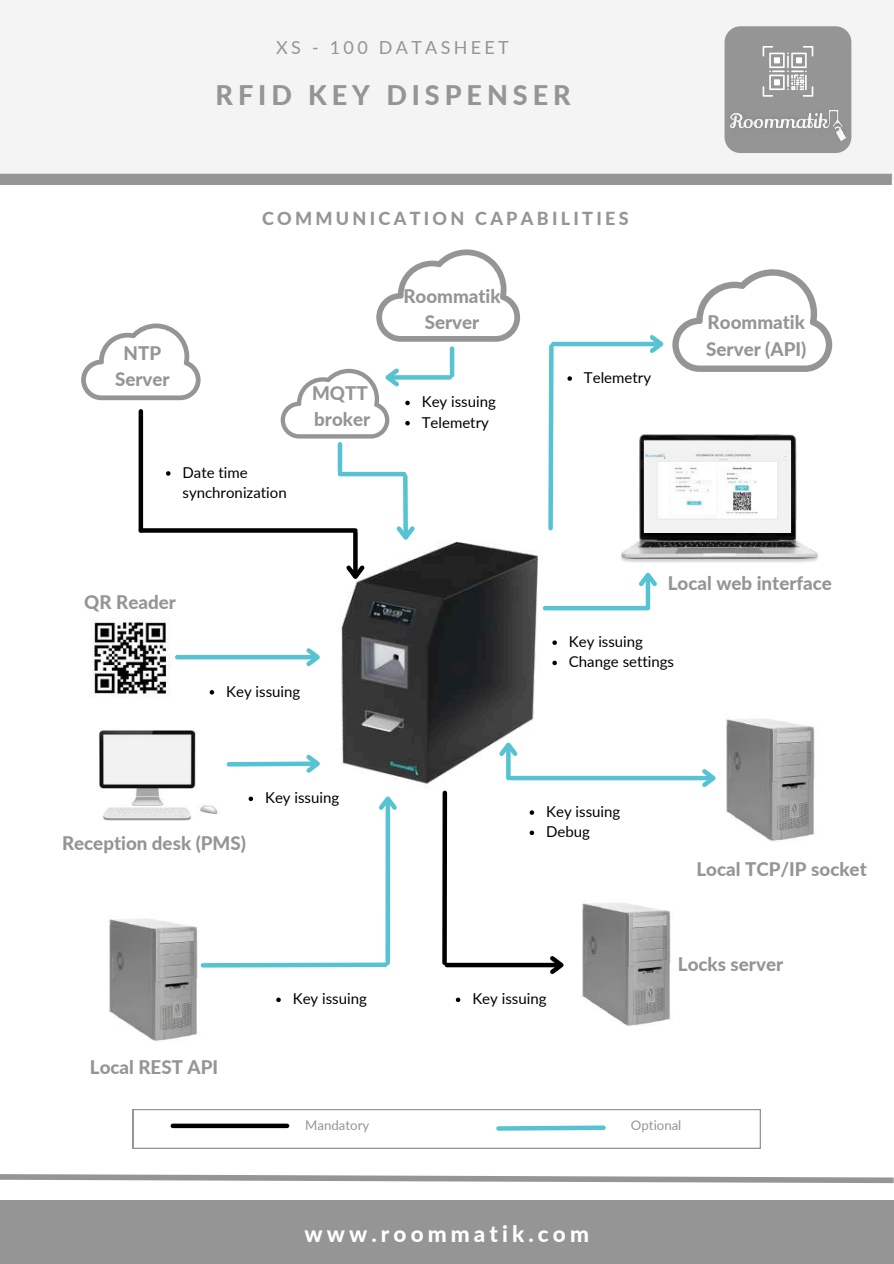
<style>
.page{position:relative;width:894px;height:1264px;background:#fff}
.page>*{position:absolute;margin:0;border:0;box-sizing:border-box;transform-origin:0 0}
.t1{font:800 27px "Lato";letter-spacing:.18em;color:#959595}
.t2{font:800 22.5px "Lato";letter-spacing:.18em;color:#fff}
.t3{font:800 18.75px/26.1px "Lato";color:#959595;text-align:center}
.t4{font:800 18px "Lato";letter-spacing:.18em;color:#959595}
.t5{font:18px "Lato";letter-spacing:.18em;color:#959595}
.t6{font:15px/20.2px "Lato";color:#000}
.t7{font:13.2px "Lato";color:#959595}
</style>
<div class="page">
<div style="left:0;top:0;width:893px;height:179px;background:#f4f4f4"></div>
<div style="left:0;top:174px;width:891px;height:11px;background:#959595"></div>
<div style="left:0;top:1199px;width:893px;height:64px;background:#959595"></div>
<svg style="left:0;top:1174px;width:893px;height:10px"></svg>
<img style="left:305px;top:528px;width:278px;height:273px">
<img style="left:90px;top:619px;width:78px;height:76px">
<hr style="left:177px;top:655px;width:139px;height:4px;background:#55c3d2">
<svg style="left:302px;top:644px;width:23px;height:26px"></svg>
<img style="left:621px;top:434px;width:198px;height:129px">
<div style="left:644px;top:441px;width:146px;height:91px;background:#f2f2f2"></div>
<img style="left:644px;top:451px;width:143px;height:67px">
<hr style="left:545px;top:606px;width:102px;height:4px;background:#55c3d2">
<div style="left:645px;top:576px;width:5px;height:30px;background:#55c3d2"></div>
<svg style="left:639px;top:572px;width:18px;height:18px"></svg>
<img style="left:726px;top:718px;width:89px;height:123px">
<div style="left:510px;top:775px;width:202px;height:5px;background:#55c3d2"></div>
<svg style="left:698px;top:769px;width:18px;height:18px"></svg>
<svg style="left:506px;top:760px;width:4px;height:18px"></svg>
<svg style="left:495px;top:737px;width:26px;height:23px"></svg>
<img style="left:99px;top:728px;width:119px;height:93px">
<svg style="left:226px;top:750px;width:99px;height:26px"></svg>
<img style="left:109px;top:918px;width:89px;height:123px">
<svg style="left:200px;top:962px;width:190px;height:6px"></svg>
<div style="left:385px;top:799px;width:5px;height:163px;background:#55c3d2"></div>
<svg style="left:374px;top:791px;width:27px;height:23px"></svg>
<img style="left:582px;top:903px;width:89px;height:123px">
<div style="left:446px;top:962px;width:114px;height:5px;background:#000"></div>
<svg style="left:546px;top:956px;width:18px;height:18px"></svg>
<div style="left:442px;top:792px;width:5px;height:170px;background:#000"></div>
<svg style="left:141px;top:528px;width:214px;height:4px"></svg>
<svg style="left:81px;top:323px;width:119px;height:77px"></svg>
<svg style="left:209px;top:690px;width:5px;height:4px"></svg>
<svg style="left:552px;top:640px;width:4px;height:5px"></svg>
<svg style="left:552px;top:660px;width:4px;height:5px"></svg>
<svg style="left:529px;top:810px;width:5px;height:4px"></svg>
<svg style="left:529px;top:830px;width:5px;height:5px"></svg>
<svg style="left:248px;top:796px;width:5px;height:5px"></svg>
<svg style="left:276px;top:997px;width:5px;height:5px"></svg>
<svg style="left:455px;top:997px;width:5px;height:5px"></svg>
<svg style="left:166px;top:471px;width:4px;height:4px"></svg>
<svg style="left:546px;top:342px;width:9px;height:190px"></svg>
<svg style="left:567px;top:376px;width:5px;height:5px"></svg>
<div style="left:138px;top:411px;width:5px;height:119px;background:#000"></div>
<hr style="left:553px;top:342px;width:106px;height:4px;background:#55c3d2">
<svg style="left:645px;top:269px;width:186px;height:103px"></svg>
<svg style="left:353px;top:532px;width:4px;height:29px"></svg>
<svg style="left:342px;top:561px;width:26px;height:23px"></svg>
<div style="left:403px;top:476px;width:5px;height:60px;background:#55c3d2"></div>
<svg style="left:392px;top:522px;width:26px;height:23px"></svg>
<svg style="left:133px;top:1109px;width:627px;height:39px"></svg>
<svg style="left:376px;top:249px;width:144px;height:93px"></svg>
<div style="left:449px;top:348px;width:5px;height:27px;background:#55c3d2"></div>
<hr style="left:340px;top:472px;width:64px;height:4px;background:#55c3d2">
<div style="left:337px;top:444px;width:5px;height:28px;background:#55c3d2"></div>
<svg style="left:409px;top:375px;width:40px;height:4px"></svg>
<svg style="left:280px;top:368px;width:129px;height:70px"></svg>
<div style="left:724px;top:26px;width:127px;height:127px;background:#959595;border-radius:16px"></div>
<img style="left:730px;top:110px;width:115px;height:30px">
<svg style="left:762px;top:46px;width:51px;height:51px"></svg>
<p class="t5" style="left:276px;top:36px;width:234px">XS - 100 DATASHEET</p>
<h1 class="t1" style="left:215px;top:78px;width:356px">RFID KEY DISPENSER</h1>
<p class="t4" style="left:262px;top:207px;width:368px">COMMUNICATION CAPABILITIES</p>
<p class="t3" style="left:115px;top:339px;width:56px">NTP<br>Server</p>
<p class="t6" style="left:182px;top:462px;width:106px">Date time synchronization</p>
<p class="t3" style="left:312px;top:380px;width:60px;text-align:left">MQTT broker</p>
<p class="t3" style="left:403px;top:282px;width:99px">Roommatik<br>Server</p>
<p class="t6" style="left:421px;top:391px;width:76px">Key issuing<br>Telemetry</p>
<p class="t6" style="left:583px;top:367px;width:69px">Telemetry</p>
<p class="t3" style="left:706px;top:309px;width:102px;text-align:left">Roommatik<br>Server (API)</p>
<p class="t3" style="left:84px;top:588px;width:93px">QR Reader</p>
<p class="t3" style="left:667px;top:569px;width:166px">Local web interface</p>
<p class="t6" style="left:226px;top:681px;width:76px">Key issuing</p>
<p class="t3" style="left:62px;top:830px;width:185px">Reception desk (PMS)</p>
<p class="t6" style="left:265px;top:787px;width:76px">Key issuing</p>
<p class="t3" style="left:90px;top:1053px;width:130px">Local REST API</p>
<p class="t6" style="left:293px;top:988px;width:76px">Key issuing</p>
<p class="t6" style="left:568px;top:631px;width:107px">Key issuing<br>Change settings</p>
<p class="t6" style="left:546px;top:801px;width:76px">Key issuing<br>Debug</p>
<p class="t6" style="left:472px;top:988px;width:76px">Key issuing</p>
<p class="t3" style="left:696px;top:855px;width:172px">Local TCP/IP socket</p>
<p class="t3" style="left:677px;top:950px;width:107px">Locks server</p>
<p class="t7" style="left:305px;top:1117px;width:66px">Mandatory</p>
<p class="t7" style="left:630px;top:1117px;width:52px">Optional</p>
<p class="t2" style="left:304px;top:1219px;width:286px">www.roommatik.com</p>
</div>
